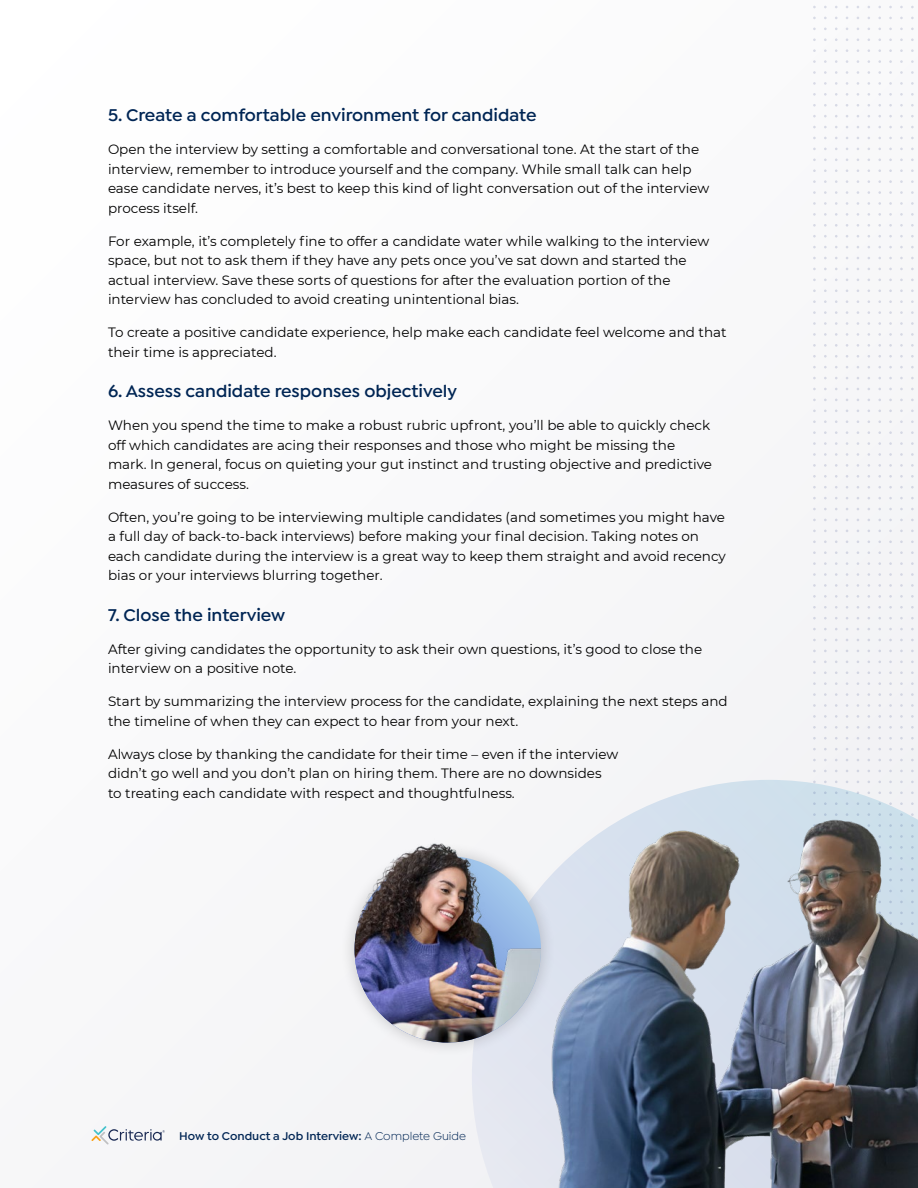
<style>
.page{position:relative;width:918px;height:1188px;background:#f9f9fa}
.page>*{position:absolute;margin:0;border:0;box-sizing:border-box;transform-origin:0 0}
.t1{font:600 18px "Isidora Sans";color:#002554}
.t2{font:13.5px/19.5px "Montserrat";color:#000}
.t3{font:600 12px "Isidora Sans";color:#002554}
.s1{font-weight:400}
</style>
<div class="page">
<svg style="left:92px;top:1126px;width:73px;height:19px"></svg>
<svg style="left:472px;top:780px;width:443px;height:408px"></svg>
<img style="left:545px;top:818px;width:373px;height:370px">
<div style="left:339px;top:841px;width:217px;height:216px;background:#000;opacity:.2"></div>
<img style="left:355px;top:834px;width:186px;height:209px;border-radius:93px">
<h1 class="t1" style="left:108px;top:105px;width:430px">5. Create a comfortable environment for candidate</h1>
<p class="t2" style="left:108px;top:139px;width:603px">Open the interview by setting a comfortable and conversational tone. At the start of the interview, remember to introduce yourself and the company. While small talk can help ease candidate nerves, it’s best to keep this kind of light conversation out of the interview process itself.</p>
<p class="t2" style="left:108px;top:231px;width:603px">For example, it’s completely fine to offer a candidate water while walking to the interview space, but not to ask them if they have any pets once you’ve sat down and started the actual interview. Save these sorts of questions for after the evaluation portion of the interview has concluded to avoid creating unintentional bias.</p>
<p class="t2" style="left:108px;top:322px;width:620px">To create a positive candidate experience, help make each candidate feel welcome and that their time is appreciated.</p>
<h1 class="t1" style="left:108px;top:381px;width:351px">6. Assess candidate responses objectively</h1>
<p class="t2" style="left:108px;top:415px;width:606px">When you spend the time to make a robust rubric upfront, you’ll be able to quickly check off which candidates are acing their responses and those who might be missing the mark. In general, focus on quieting your gut instinct and trusting objective and predictive measures of success.</p>
<p class="t2" style="left:108px;top:507px;width:619px">Often, you’re going to be interviewing multiple candidates (and sometimes you might have a full day of back-to-back interviews) before making your final decision. Taking notes on each candidate during the interview is a great way to keep them straight and avoid recency bias or your interviews blurring together.</p>
<h1 class="t1" style="left:108px;top:604px;width:179px">7. Close the interview</h1>
<p class="t2" style="left:108px;top:639px;width:596px">After giving candidates the opportunity to ask their own questions, it’s good to close the interview on a positive note.</p>
<p class="t2" style="left:108px;top:691px;width:621px">Start by summarizing the interview process for the candidate, explaining the next steps and the timeline of when they can expect to hear from your next.</p>
<p class="t2" style="left:108px;top:744px;width:512px">Always close by thanking the candidate for their time – even if the interview didn’t go well and you don’t plan on hiring them. There are no downsides to treating each candidate with respect and thoughtfulness.</p>
<p class="t3" style="left:179px;top:1129px;width:288px">How to Conduct a Job Interview: <span class="s1">A Complete Guide</span></p>
</div>
